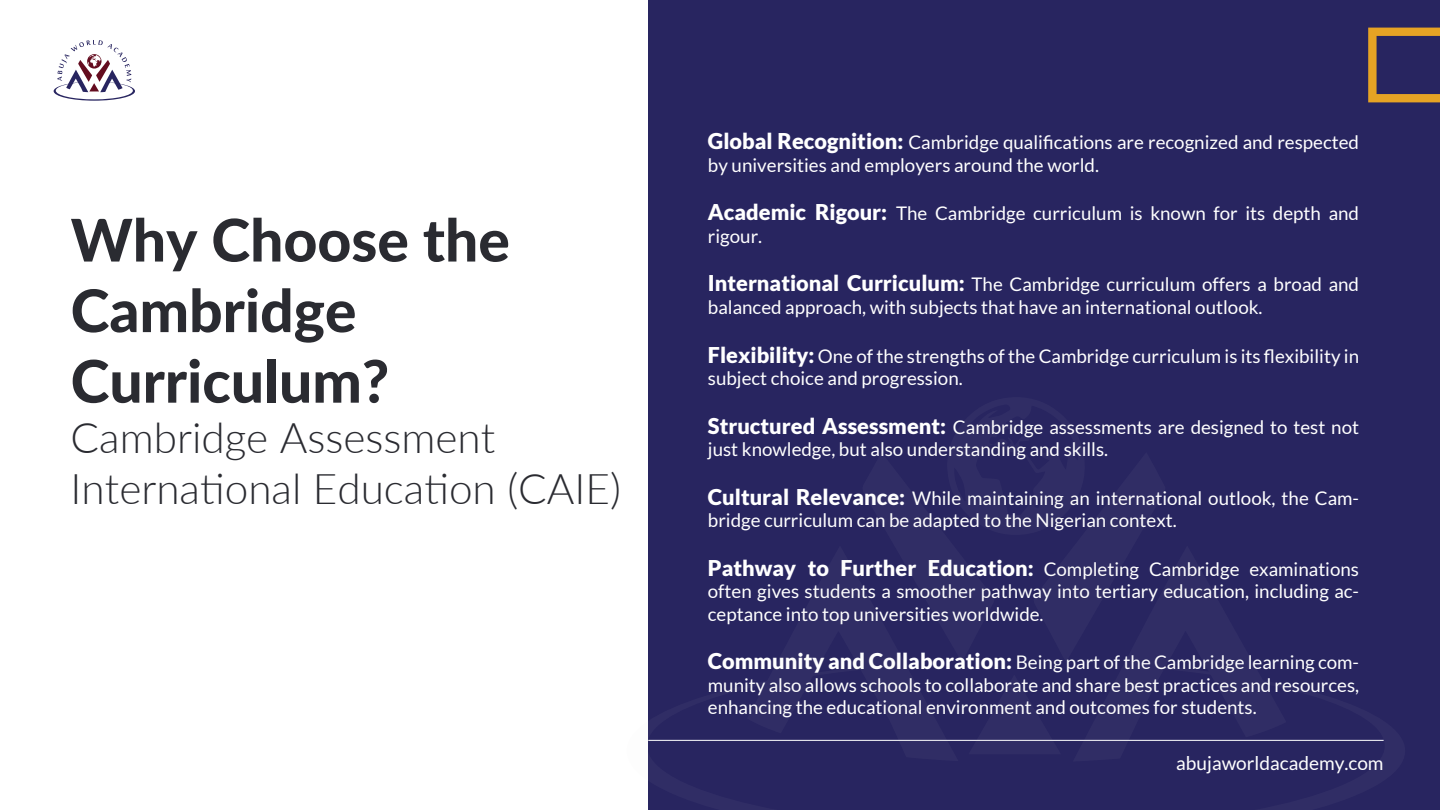
<style>
.page{position:relative;width:1440px;height:810px;background:#fff}
.page>*{position:absolute;margin:0;border:0;box-sizing:border-box;transform-origin:0 0}
.t1{font:800 58.8px/70.6px "Lato";color:#2a2b31}
.t2{font:300 42.3px/50.8px "Lato";color:#2a2b31}
.t3{font:19.05px "Lato";color:#fff}
.t4{font:18.75px/22.5px "Lato";color:#fff}
.s1{font-weight:900;font-size:21.75px}
</style>
<div class="page">
<svg style="left:54px;top:40px;width:81px;height:61px"></svg>
<div style="left:648px;top:0;width:792px;height:810px;background:#282560"></div>
<svg style="left:1368px;top:28px;width:72px;height:74px"></svg>
<svg style="left:648px;top:739px;width:736px;height:2px"></svg>
<h1 class="t1" style="left:71px;top:202px;width:441px">Why Choose the<br>Cambridge<br>Curriculum?</h1>
<h2 class="t2" style="left:71px;top:411px;width:552px">Cambridge Assessment<br>International Education (CAIE)</h2>
<p class="t4" style="left:708px;top:131px;width:653px"><span class="s1">Global Recognition:</span> Cambridge qualifications are recognized and respected by universities and employers around the world.</p>
<p class="t4" style="left:708px;top:202px;width:653px"><span class="s1">Academic Rigour:</span> The Cambridge curriculum is known for its depth and rigour.</p>
<p class="t4" style="left:708px;top:273px;width:653px"><span class="s1">International Curriculum:</span> The Cambridge curriculum offers a broad and balanced approach, with subjects that have an international outlook.</p>
<p class="t4" style="left:708px;top:344px;width:653px"><span class="s1">Flexibility:</span> One of the strengths of the Cambridge curriculum is its flexibility in subject choice and progression.</p>
<p class="t4" style="left:708px;top:415px;width:653px"><span class="s1">Structured Assessment:</span> Cambridge assessments are designed to test not just knowledge, but also understanding and skills.</p>
<p class="t4" style="left:708px;top:487px;width:653px"><span class="s1">Cultural Relevance:</span> While maintaining an international outlook, the Cam&shy;bridge curriculum can be adapted to the Nigerian context.</p>
<p class="t4" style="left:708px;top:558px;width:653px;text-align:justify"><span class="s1">Pathway to Further Education:</span> Completing Cambridge examinations often gives students a smoother pathway into tertiary education, including ac&shy;ceptance into top universities worldwide.</p>
<p class="t4" style="left:708px;top:651px;width:653px;text-align:justify"><span class="s1">Community and Collaboration:</span> Being part of the Cambridge learning com&shy;munity also allows schools to collaborate and share best practices and resources, enhancing the educational environment and outcomes for students.</p>
<p class="t3" style="left:1176px;top:753px;width:209px">abujaworldacademy.com</p>
</div>
